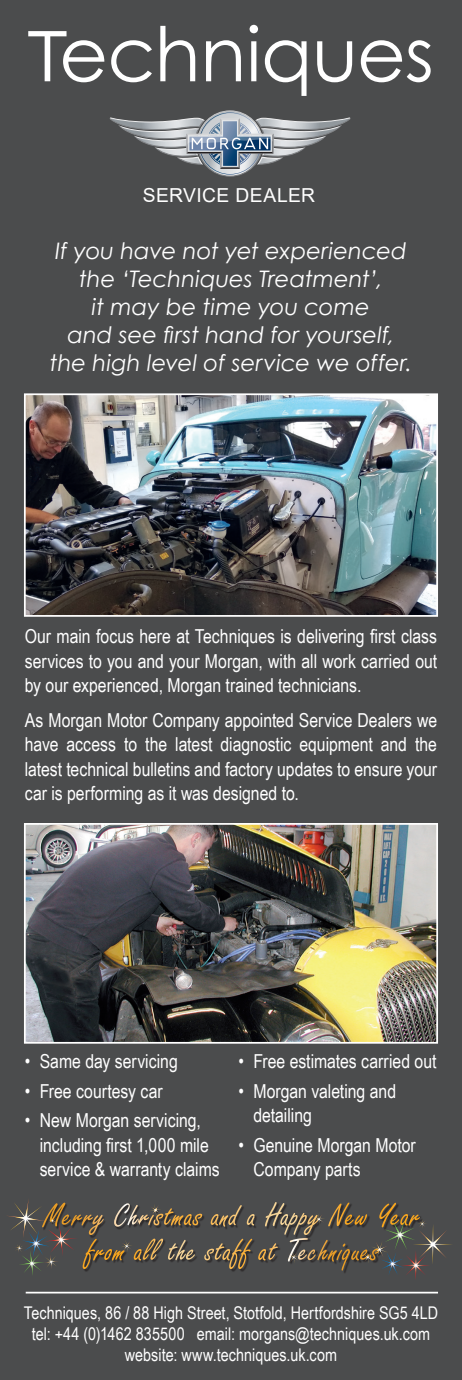
<style>
.page{position:relative;width:462px;height:1380px;background:#fff}
.page>*{position:absolute;margin:0;border:0;box-sizing:border-box;transform-origin:0 0}
.slogan{font:75.25px "Century Gothic";letter-spacing:-.01em;color:#fff}
.Heading{font:italic 22.75px/28px "Century Gothic";color:#fff;text-align:center}
.body{font:19.25px/24.5px "Arial Narrow";color:#fff}
.t1{font:19.25px "Arial";letter-spacing:.02em;color:#fff}
.body-2{font:17.5px/21px "Arial Narrow";color:#fff;text-align:center}
.s1{font-family:"Eurostile"}
</style>
<div class="page">
<div style="left:0;top:0;width:461px;height:1379px;background:#4b4c4d"></div>
<svg style="left:109px;top:110px;width:242px;height:67px"></svg>
<img style="left:27px;top:396px;width:407px;height:217px">
<div style="left:24px;top:393px;width:413px;height:223px;border:2px solid #fff"></div>
<img style="left:27px;top:825px;width:407px;height:215px">
<div style="left:24px;top:822px;width:413px;height:221px;border:2px solid #fff"></div>
<hr style="left:26px;top:1291px;width:411px;height:2px;background:#fff">
<div style="left:84px;top:1238px;width:298px;height:35px;background:#231f20;opacity:.75"></div>
<div style="left:43px;top:1202px;width:379px;height:35px;background:#231f20;opacity:.75"></div>
<img style="left:361px;top:1218px;width:91px;height:61px">
<svg style="left:7px;top:1200px;width:342px;height:75px"></svg>
<p class="slogan" style="left:28px;top:1px;width:407px"><span class="s1">T</span>echniques</p>
<p class="t1" style="left:142px;top:182px;width:174px">SERVICE DEALER</p>
<p class="Heading" style="left:50px;top:236px;width:363px">If you have not yet experienced the ‘Techniques Treatment’,<br>it may be time you come<br>and see first hand for yourself, the high level of service we offer.</p>
<p class="body" style="left:25px;top:623px;width:413px;text-align:justify">Our main focus here at Techniques is delivering first class services to you and your Morgan, with all work carried out by our experienced, Morgan trained technicians.</p>
<p class="body" style="left:25px;top:707px;width:413px;text-align:justify">As Morgan Motor Company appointed Service Dealers we have access to the latest diagnostic equipment and the latest technical bulletins and factory updates to ensure your car is performing as it was designed to.</p>
<p class="body" style="left:25px;top:1048px;width:154px">• Same day servicing</p>
<p class="body" style="left:25px;top:1077px;width:139px">• Free courtesy car</p>
<p class="body" style="left:40px;top:1107px;width:181px;text-indent:-15px">• New Morgan servicing, including first 1,000 mile service &amp; warranty claims</p>
<p class="body" style="left:238px;top:1048px;width:199px">• Free estimates carried out</p>
<p class="body" style="left:253px;top:1077px;width:144px;text-indent:-15px">• Morgan valeting and detailing</p>
<p class="body" style="left:253px;top:1131px;width:164px;text-indent:-15px">• Genuine Morgan Motor<br>Company parts</p>
<p class="body-2" style="left:24px;top:1301px;width:415px">Techniques, 86 / 88 High Street, Stotfold, Hertfordshire SG5 4LD</p>
<p class="body-2" style="left:32px;top:1322px;width:399px">tel: +44 (0)1462 835500 email: morgans@techniques.uk.com website: www.techniques.uk.com</p>
</div>
